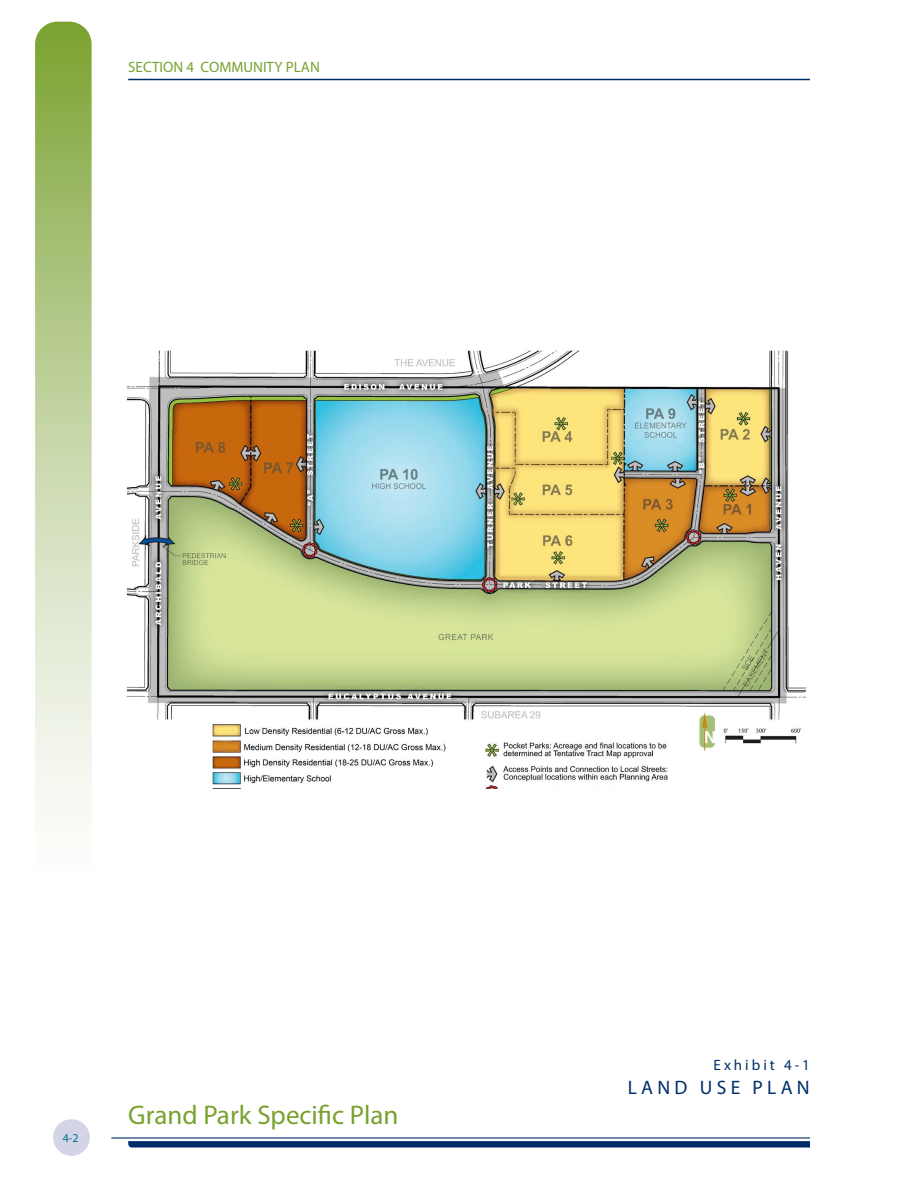
<style>
.page{position:relative;width:918px;height:1188px;background:#fff}
.page>*{position:absolute;margin:0;border:0;box-sizing:border-box;transform-origin:0 0}
.t1{font:27px "Myriad Pro";color:#78a22f}
.t2{font:19.5px "Myriad Pro";letter-spacing:.22em;color:#002d6a}
.t3{font:15px "Myriad Pro";color:#78a22f}
.t4{font:15px "Myriad Pro";letter-spacing:.2em;color:#002d6a}
.t5{font:12px "Myriad Pro";color:#00728f}
</style>
<div class="page">
<svg style="left:35px;top:22px;width:57px;height:789px;background:#c0d29e"></svg>
<div style="left:53px;top:1119px;width:37px;height:37px;background:#d3d5e6;border-radius:50%"></div>
<hr style="left:128px;top:79px;width:682px;height:1px;background:#002d6a">
<hr style="left:111px;top:1137px;width:699px;height:2px;background:#002d6a">
<svg style="left:128px;top:1141px;width:682px;height:7px;background:#163f77"></svg>
<img style="left:126px;top:350px;width:681px;height:439px">
<p class="t3" style="left:128px;top:58px;width:193px">SECTION 4 COMMUNITY PLAN</p>
<p class="t5" style="left:63px;top:1131px;width:17px">4-2</p>
<h1 class="t1" style="left:128px;top:1099px;width:272px">Grand Park Specific Plan</h1>
<p class="t4" style="left:714px;top:1056px;width:98px">Exhibit 4-1</p>
<h2 class="t2" style="left:628px;top:1075px;width:184px">LAND USE PLAN</h2>
</div>
